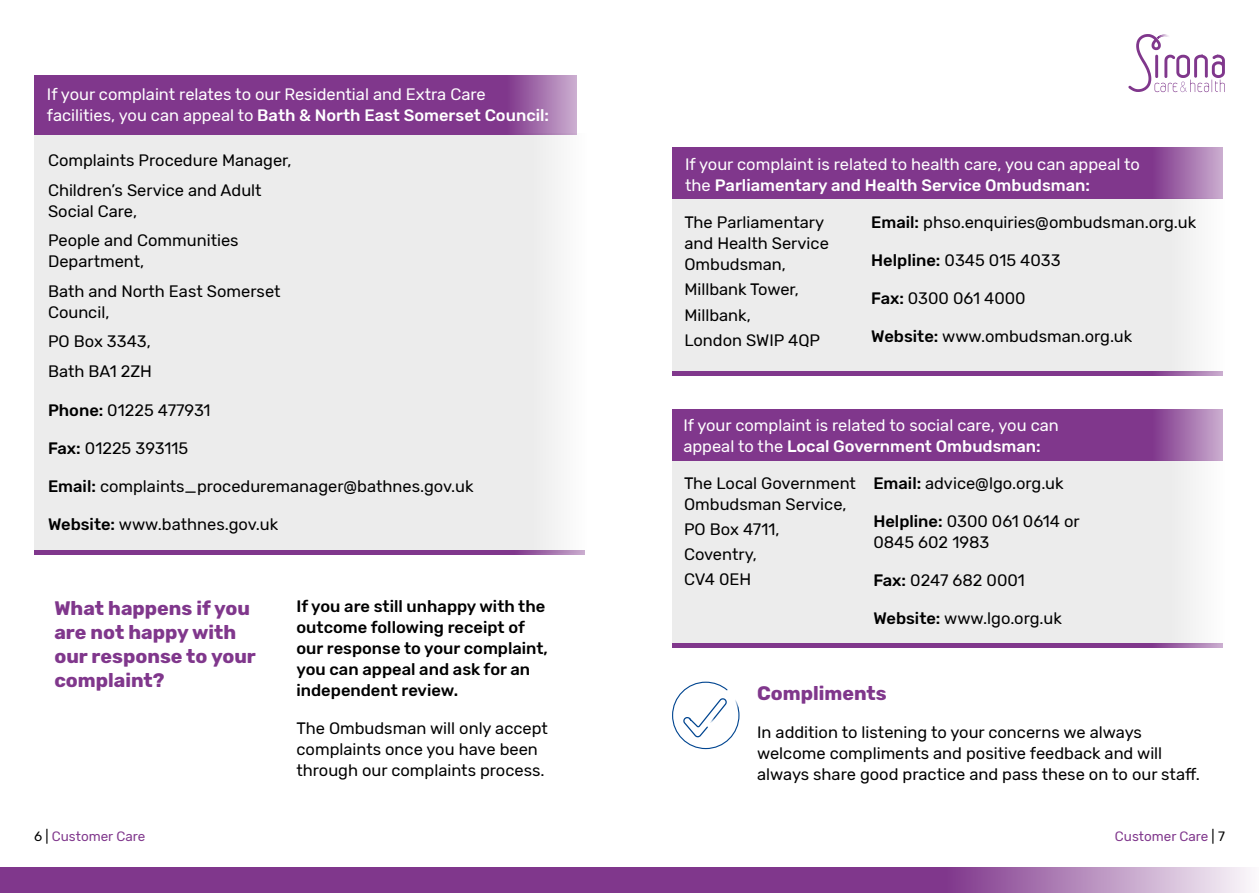
<style>
.page{position:relative;width:1259px;height:893px;background:#fff}
.page>*{position:absolute;margin:0;border:0;box-sizing:border-box;transform-origin:0 0}
.t1{font:700 19.5px/24px "Rubik";color:#80378c}
.t2{font:16.5px/21px "Rubik";color:#000}
.t3{font:16.5px/21px "Rubik";color:#fff}
.t4{font:500 16.5px/21px "Rubik";color:#000}
.t5{font:13.5px "Rubik";color:#80378c}
.s1{font-weight:500}
.s2{color:#000}
</style>
<div class="page">
<svg style="left:0;top:867px;width:1250px;height:26px;background:#8e4e99"></svg>
<svg style="left:1128px;top:34px;width:97px;height:58px"></svg>
<div style="left:34px;top:134px;width:553px;height:419px;background:#ececec"></div>
<div style="left:34px;top:75px;width:542px;height:60px;background:#80378c"></div>
<div style="left:672px;top:198px;width:553px;height:174px;background:#ececec"></div>
<div style="left:672px;top:460px;width:553px;height:184px;background:#ececec"></div>
<hr style="left:672px;top:371px;width:551px;height:4px;background:#80378c">
<hr style="left:672px;top:643px;width:550px;height:4px;background:#80378c">
<div style="left:34px;top:550px;width:551px;height:5px;background:#80378c"></div>
<div style="left:672px;top:148px;width:551px;height:51px;background:#80378c"></div>
<div style="left:672px;top:409px;width:551px;height:51px;background:#80378c"></div>
<svg style="left:672px;top:681px;width:68px;height:69px"></svg>
<p class="t3" style="left:47px;top:84px;width:503px">If your complaint relates to our Residential and Extra Care facilities, you can appeal to <span class="s1">Bath &amp; North East Somerset Council:</span></p>
<p class="t2" style="left:48px;top:146px;width:245px;line-height:29.5px">Complaints Procedure Manager,<br>Children’s Service and Adult</p>
<p class="t2" style="left:48px;top:196px;width:192px;line-height:29.5px">Social Care,<br>People and Communities</p>
<p class="t2" style="left:48px;top:247px;width:234px;line-height:29.5px">Department,<br>Bath and North East Somerset</p>
<p class="t2" style="left:48px;top:297px;width:105px;line-height:29.5px">Council,<br>PO Box 3343,<br>Bath BA1 2ZH</p>
<p class="t2" style="left:48px;top:400px;width:164px"><span class="s1">Phone:</span> 01225 477931</p>
<p class="t2" style="left:48px;top:438px;width:142px"><span class="s1">Fax:</span> 01225 393115</p>
<p class="t2" style="left:48px;top:476px;width:427px"><span class="s1">Email:</span> complaints_proceduremanager@bathnes.gov.uk</p>
<p class="t2" style="left:48px;top:514px;width:232px"><span class="s1">Website:</span> www.bathnes.gov.uk</p>
<p class="t1" style="left:54px;top:598px;width:203px">What happens if you are not happy with our response to your complaint?</p>
<p class="t4" style="left:296px;top:596px;width:253px">If you are still unhappy with the outcome following receipt of our response to your complaint, you can appeal and ask for an independent review.</p>
<p class="t2" style="left:296px;top:718px;width:253px">The Ombudsman will only accept complaints once you have been through our complaints process.</p>
<p class="t3" style="left:685px;top:154px;width:456px">If your complaint is related to health care, you can appeal to the <span class="s1">Parliamentary and Health Service Ombudsman:</span></p>
<p class="t2" style="left:684px;top:212px;width:146px">The Parliamentary and Health Service<br>Ombudsman,</p>
<p class="t2" style="left:684px;top:277px;width:137px;line-height:25.2px">Millbank Tower,<br>Millbank,<br>London SWIP 4QP</p>
<p class="t2" style="left:871px;top:212px;width:326px"><span class="s1">Email:</span> phso.enquiries@ombudsman.org.uk</p>
<p class="t2" style="left:871px;top:250px;width:191px"><span class="s1">Helpline:</span> 0345 015 4033</p>
<p class="t2" style="left:871px;top:288px;width:156px"><span class="s1">Fax:</span> 0300 061 4000</p>
<p class="t2" style="left:871px;top:326px;width:263px"><span class="s1">Website:</span> www.ombudsman.org.uk</p>
<p class="t3" style="left:683px;top:415px;width:377px">If your complaint is related to social care, you can appeal to the <span class="s1">Local Government Ombudsman:</span></p>
<p class="t2" style="left:684px;top:472px;width:173px">The Local Government<br>Ombudsman Service,</p>
<p class="t2" style="left:684px;top:517px;width:97px;line-height:25.2px">PO Box 4711,<br>Coventry,<br>CV4 0EH</p>
<p class="t2" style="left:873px;top:472px;width:192px"><span class="s1">Email:</span> advice@lgo.org.uk</p>
<p class="t2" style="left:873px;top:510px;width:208px"><span class="s1">Helpline:</span> 0300 061 0614 or<br>0845 602 1983</p>
<p class="t2" style="left:873px;top:569px;width:153px"><span class="s1">Fax:</span> 0247 682 0001</p>
<p class="t2" style="left:873px;top:607px;width:190px"><span class="s1">Website:</span> www.lgo.org.uk</p>
<p class="t1" style="left:757px;top:683px;width:131px">Compliments</p>
<p class="t2" style="left:757px;top:722px;width:444px">In addition to listening to your concerns we always welcome compliments and positive feedback and will always share good practice and pass these on to our staff.</p>
<p class="t5" style="left:34px;top:829px;width:113px"><span class="s2">6 |</span> Customer Care</p>
<p class="t5" style="left:1115px;top:829px;width:112px">Customer Care <span class="s2">| 7</span></p>
</div>
